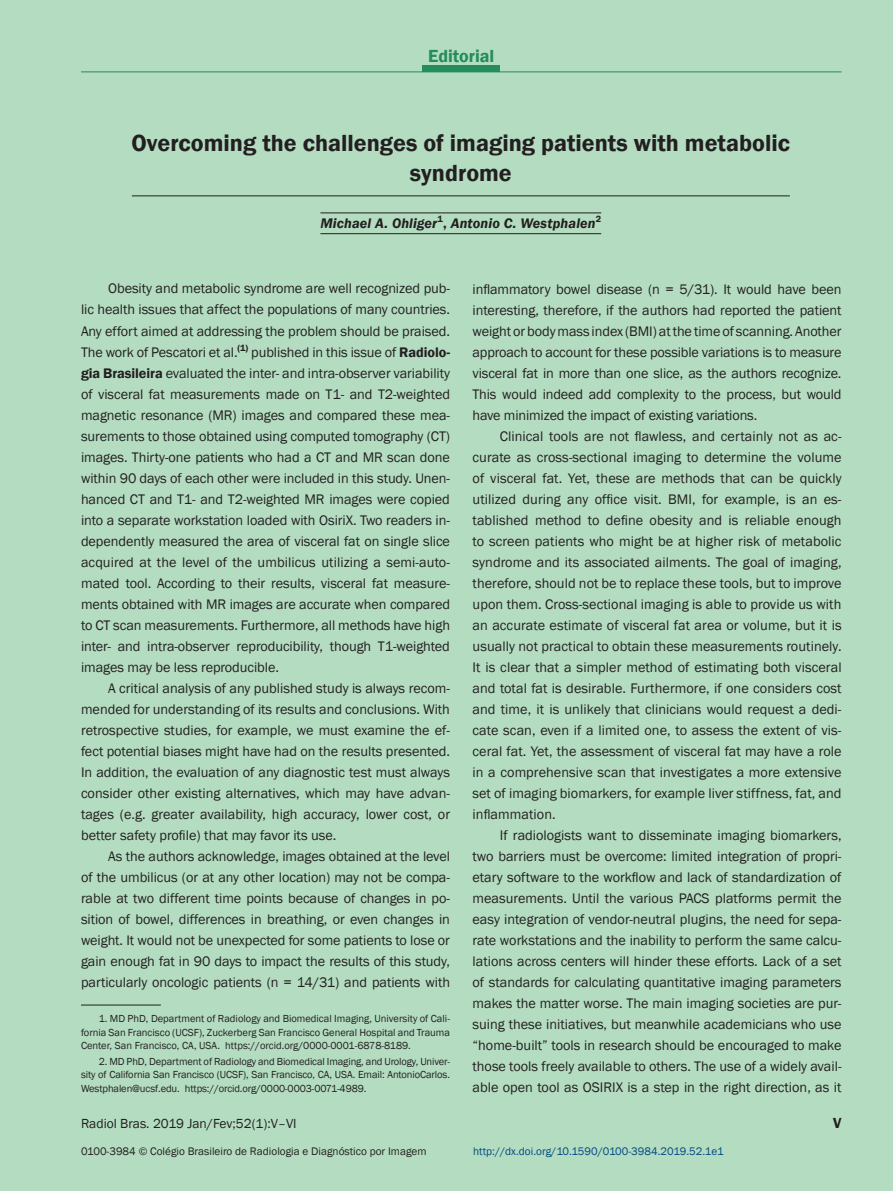
<style>
.page{position:relative;width:893px;height:1191px;background:#b3dcc0}
.page>*{position:absolute;margin:0;border:0;box-sizing:border-box;transform-origin:0 0}
.t1{font:600 24px/30px "Franklin Gothic";color:#231f20;text-align:center}
.t2{font:600 18px "Franklin Gothic";color:#248c5d}
.t3{font:600 15px "Franklin Gothic";color:#231f20}
.t4{font:14.25px/21px "Franklin Gothic";letter-spacing:-.005em;color:#231f20;text-align:justify}
.t5{font:italic 600 14.25px "Franklin Gothic";letter-spacing:.01em;color:#231f20}
.t6{font:13.5px "Franklin Gothic";color:#231f20}
.t7{font:11.25px "Franklin Gothic";color:#231f20}
.t8{font:11.25px "Franklin Gothic";color:#014984}
.t9{font:10.5px/13.5px "Franklin Gothic";letter-spacing:-.01em;color:#231f20;text-align:justify}
.s1{font-style:normal}
.s2{font-weight:600}
</style>
<div class="page">
<hr style="left:320px;top:213px;width:281px;height:1px;background:#231f20">
<hr style="left:320px;top:233px;width:281px;height:1px;background:#231f20">
<hr style="left:81px;top:1004px;width:80px;height:1px;background:#231f20">
<div style="left:422px;top:66px;width:78px;height:6px;background:#248c5d"></div>
<hr style="left:81px;top:71px;width:760px;height:1px;background:#248c5d">
<hr style="left:132px;top:195px;width:658px;height:1px;background:#231f20">
<p class="t2" style="left:428px;top:45px;width:68px">Editorial</p>
<h1 class="t1" style="left:132px;top:128px;width:660px">Overcoming the challenges of imaging patients with metabolic syndrome</h1>
<p class="t5" style="left:320px;top:214px;width:282px">Michael A. Ohliger<sup>1</sup><span class="s1">,</span> Antonio C. Westphalen<sup>2</sup></p>
<p class="t4" style="left:81px;top:278px;width:371px;text-indent:27px">Obesity and metabolic syndrome are well recognized pub&shy;lic health issues that affect the populations of many countries.<br>Any effort aimed at addressing the problem should be praised.<br>The work of Pescatori et al.<sup>(1)</sup> published in this issue of <span class="s2">Radiolo&shy;gia Brasileira</span> evaluated the inter- and intra-observer variability of visceral fat measurements made on T1- and T2-weighted magnetic resonance (MR) images and compared these mea&shy;surements to those obtained using computed tomography (CT) images. Thirty-one patients who had a CT and MR scan done within 90 days of each other were included in this study. Unen&shy;hanced CT and T1- and T2-weighted MR images were copied into a separate workstation loaded with OsiriX. Two readers in&shy;dependently measured the area of visceral fat on single slice acquired at the level of the umbilicus utilizing a semi-auto&shy;mated tool. According to their results, visceral fat measure&shy;ments obtained with MR images are accurate when compared to CT scan measurements. Furthermore, all methods have high inter- and intra-observer reproducibility, though T1-weighted images may be less reproducible.</p>
<p class="t4" style="left:81px;top:678px;width:370px;text-indent:27px">A critical analysis of any published study is always recom&shy;mended for understanding of its results and conclusions. With retrospective studies, for example, we must examine the ef&shy;fect potential biases might have had on the results presented.<br>In addition, the evaluation of any diagnostic test must always consider other existing alternatives, which may have advan&shy;tages (e.g. greater availability, high accuracy, lower cost, or better safety profile) that may favor its use.</p>
<p class="t4" style="left:81px;top:846px;width:371px;text-indent:27px">As the authors acknowledge, images obtained at the level of the umbilicus (or at any other location) may not be compa&shy;rable at two different time points because of changes in po&shy;sition of bowel, differences in breathing, or even changes in weight. It would not be unexpected for some patients to lose or gain enough fat in 90 days to impact the results of this study, particularly oncologic patients (n = 14/31) and patients with</p>
<p class="t9" style="left:81px;top:1012px;width:370px;text-indent:18px">1. MD PhD, Department of Radiology and Biomedical Imaging, University of Cali&shy;fornia San Francisco (UCSF), Zuckerberg San Francisco General Hospital and Trauma Center, San Francisco, CA, USA. https://orcid.org/0000-0001-6878-8189.</p>
<p class="t9" style="left:81px;top:1054px;width:370px;text-indent:18px">2. MD PhD, Department of Radiology and Biomedical Imaging, and Urology, Univer&shy;sity of California San Francisco (UCSF), San Francisco, CA, USA. Email: AntonioCarlos.<br>Westphalen@ucsf.edu. https://orcid.org/0000-0003-0071-4989.</p>
<p class="t4" style="left:473px;top:279px;width:371px">inflammatory bowel disease (n = 5/31). It would have been interesting, therefore, if the authors had reported the patient weight or body mass index (BMI) at the time of scanning. Another approach to account for these possible variations is to measure visceral fat in more than one slice, as the authors recognize.<br>This would indeed add complexity to the process, but would have minimized the impact of existing variations.</p>
<p class="t4" style="left:473px;top:426px;width:371px;text-indent:27px">Clinical tools are not flawless, and certainly not as ac&shy;curate as cross-sectional imaging to determine the volume of visceral fat. Yet, these are methods that can be quickly utilized during any office visit. BMI, for example, is an es&shy;tablished method to define obesity and is reliable enough to screen patients who might be at higher risk of metabolic syndrome and its associated ailments. The goal of imaging, therefore, should not be to replace these tools, but to improve upon them. Cross-sectional imaging is able to provide us with an accurate estimate of visceral fat area or volume, but it is usually not practical to obtain these measurements routinely.<br>It is clear that a simpler method of estimating both visceral and total fat is desirable. Furthermore, if one considers cost and time, it is unlikely that clinicians would request a dedi&shy;cate scan, even if a limited one, to assess the extent of vis&shy;ceral fat. Yet, the assessment of visceral fat may have a role in a comprehensive scan that investigates a more extensive set of imaging biomarkers, for example liver stiffness, fat, and inflammation.</p>
<p class="t4" style="left:473px;top:825px;width:370px;text-indent:27px">If radiologists want to disseminate imaging biomarkers, two barriers must be overcome: limited integration of propri&shy;etary software to the workflow and lack of standardization of measurements. Until the various PACS platforms permit the easy integration of vendor-neutral plugins, the need for sepa&shy;rate workstations and the inability to perform the same calcu&shy;lations across centers will hinder these efforts. Lack of a set of standards for calculating quantitative imaging parameters makes the matter worse. The main imaging societies are pur&shy;suing these initiatives, but meanwhile academicians who use “home-built” tools in research should be encouraged to make those tools freely available to others. The use of a widely avail&shy;able open tool as OSIRIX is a step in the right direction, as it</p>
<p class="t6" style="left:81px;top:1114px;width:217px">Radiol Bras. 2019 Jan/Fev;52(1):V–VI</p>
<p class="t3" style="left:833px;top:1113px;width:10px">V</p>
<p class="t7" style="left:81px;top:1144px;width:347px">0100-3984 © Colégio Brasileiro de Radiologia e Diagnóstico por Imagem</p>
<p class="t8" style="left:473px;top:1144px;width:252px">http://dx.doi.org/10.1590/0100-3984.2019.52.1e1</p>
</div>
